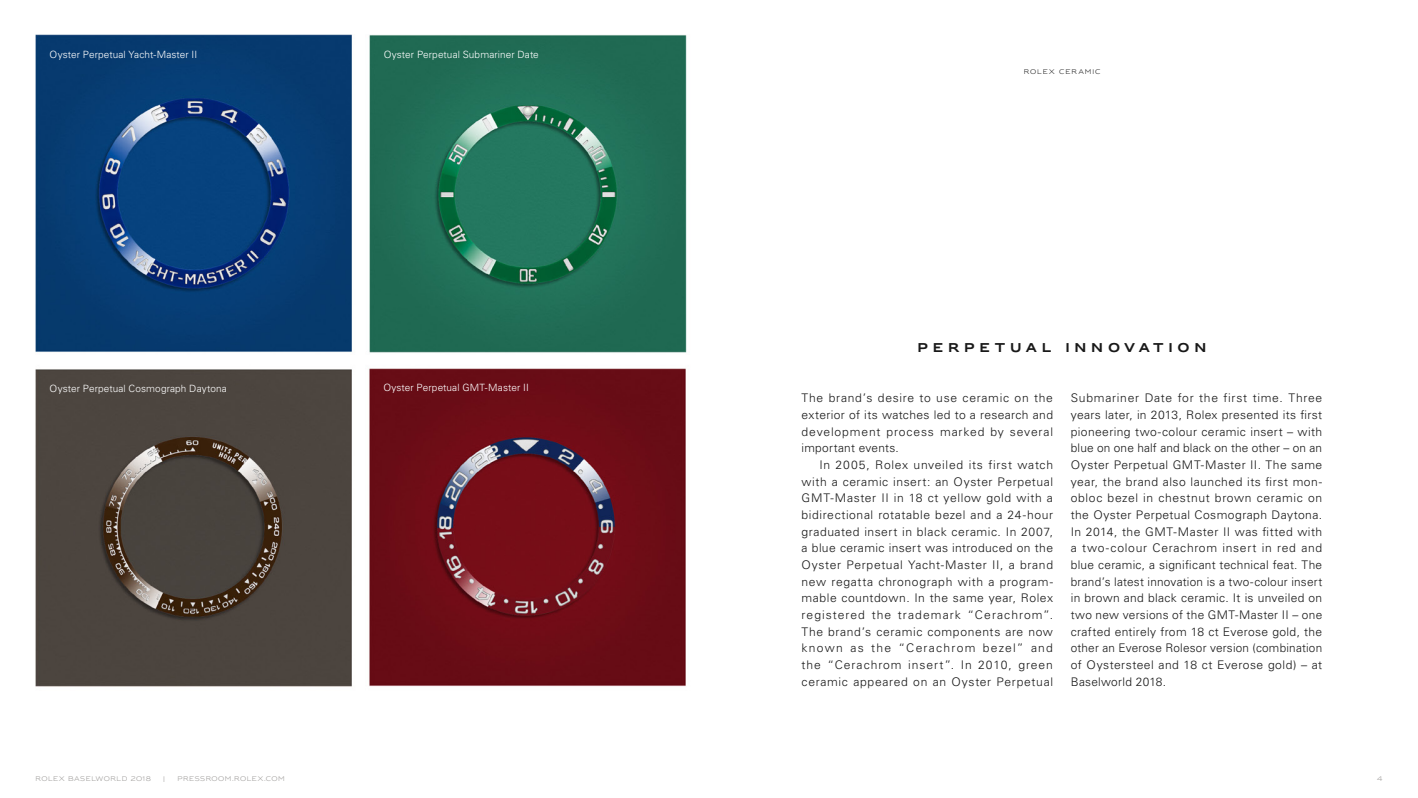
<style>
.page{position:relative;width:1418px;height:798px;background:#fff}
.page>*{position:absolute;margin:0;border:0;box-sizing:border-box;transform-origin:0 0}
.t1{font:300 11.88px/16.6px "Univers";letter-spacing:.055em;color:#191919;text-align:justify}
.t2{font:700 11.88px "Rolex Font";letter-spacing:.4em;color:#191919}
.t3{font:300 10px "Univers";letter-spacing:.01em;color:#fff}
.t4{font:300 6.25px "Rolex Font";letter-spacing:.075em;color:#9a9896}
.t5{font:300 6.25px "Rolex Font";letter-spacing:.15em;color:#191919}
</style>
<div class="page">
<img style="left:35px;top:34px;width:652px;height:653px">
<p class="t3" style="left:50px;top:48px;width:149px">Oyster Perpetual Yacht-Master II</p>
<p class="t3" style="left:384px;top:48px;width:157px">Oyster Perpetual Submariner Date</p>
<p class="t3" style="left:50px;top:382px;width:179px">Oyster Perpetual Cosmograph Daytona</p>
<p class="t3" style="left:383px;top:381px;width:147px">Oyster Perpetual GMT-Master II</p>
<p class="t5" style="left:1023px;top:68px;width:78px">ROLEX CERAMIC</p>
<p class="t2" style="left:917px;top:339px;width:290px">PERPETUAL INNOVATION</p>
<p class="t1" style="left:801px;top:389px;width:253px">The brand’s desire to use ceramic on the exterior of its watches led to a research and development process marked by several important events.</p>
<p class="t1" style="left:801px;top:456px;width:253px;text-indent:18px">In 2005, Rolex unveiled its first watch with a ceramic insert: an Oyster Perpetual GMT-Master II in 18 ct yellow gold with a bidirectional rotatable bezel and a 24-hour graduated insert in black ceramic. In 2007, a blue ceramic insert was introduced on the Oyster Perpetual Yacht-Master II, a brand new regatta chronograph with a program&shy;mable countdown. In the same year, Rolex registered the trademark “Cerachrom”.<br>The brand’s ceramic components are now known as the “Cerachrom bezel” and the “Cerachrom insert”. In 2010, green ceramic appeared on an Oyster Perpetual</p>
<p class="t1" style="left:1070px;top:389px;width:253px">Submariner Date for the first time. Three years later, in 2013, Rolex presented its first pioneering two-colour ceramic insert – with blue on one half and black on the other – on an Oyster Perpetual GMT-Master II. The same year, the brand also launched its first mon&shy;obloc bezel in chestnut brown ceramic on the Oyster Perpetual Cosmograph Daytona.<br>In 2014, the GMT-Master II was fitted with a two-colour Cerachrom insert in red and blue ceramic, a significant technical feat. The brand’s latest innovation is a two-colour insert in brown and black ceramic. It is unveiled on two new versions of the GMT-Master II – one crafted entirely from 18 ct Everose gold, the other an Everose Rolesor version (combination of Oystersteel and 18 ct Everose gold) – at Baselworld 2018.</p>
<p class="t4" style="left:35px;top:774px;width:117px">ROLEX BASELWORLD 2018</p>
<p class="t4" style="left:163px;top:774px;width:3px">|</p>
<p class="t4" style="left:177px;top:774px;width:109px">PRESSROOM.ROLEX.COM</p>
<p class="t4" style="left:1377px;top:774px;width:7px">4</p>
</div>
